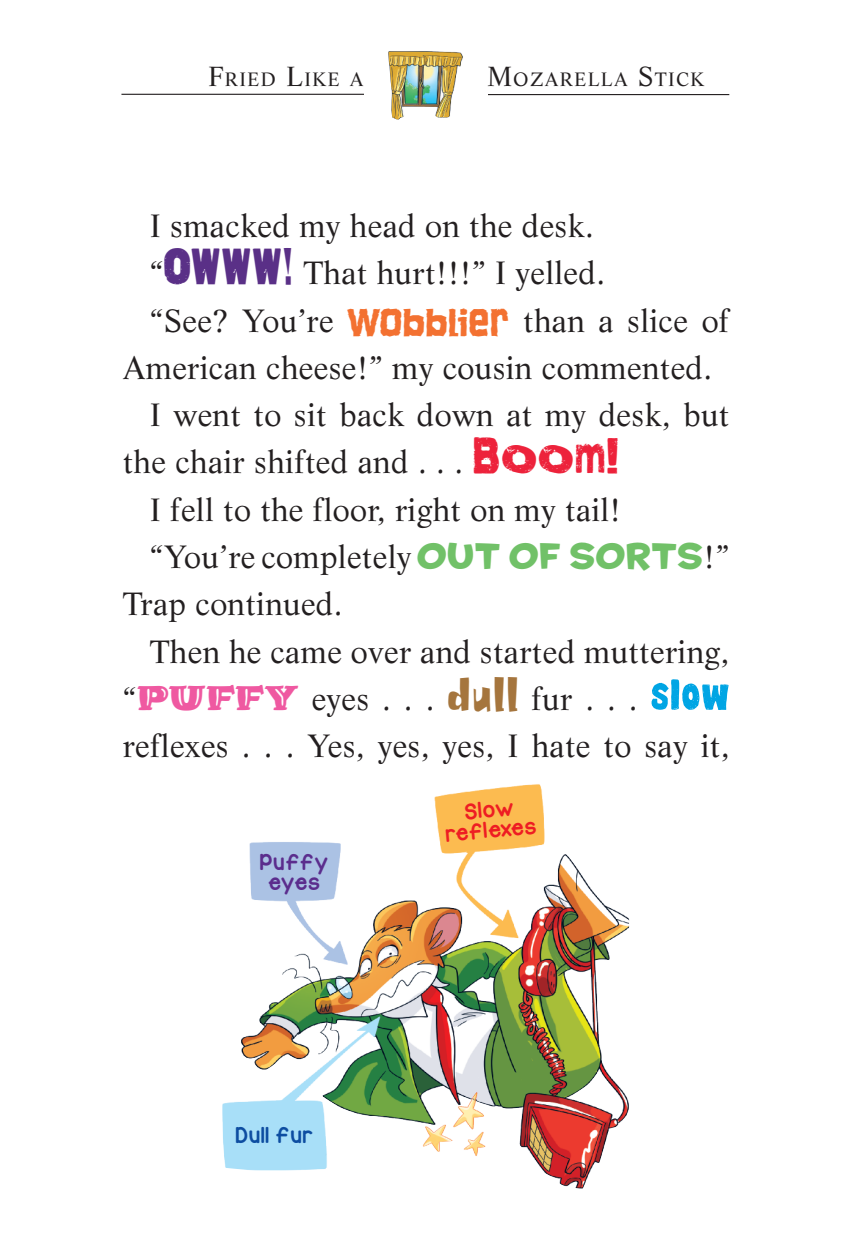
<style>
.page{position:relative;width:851px;height:1236px;background:#fff}
.page>*{position:absolute;margin:0;border:0;box-sizing:border-box;transform-origin:0 0}
.t1{font:31.5px "Life LT Std";letter-spacing:.01em;color:#231f20}
.t2{font:18.9px "Life LT Std";letter-spacing:.07em;color:#231f20}
.t3{font:18px/20.2px "KG Cornerofthe Sky";color:#ee1d23;text-align:center}
.t4{font:18px/20.2px "KG Cornerofthe Sky";letter-spacing:.035em;color:#5b2d8d;text-align:center}
.t5{font:18px "KG Cornerofthe Sky";letter-spacing:.04em;color:#0d4da1}
.s1{font-size:27px}
.s2{font-family:"Goshen";font-size:45px;color:#5a3087}
.s3{font-family:"Lavaman";font-size:40.5px;color:#f37131}
.s4{font-family:"KG Morethan Enough";font-size:49.5px;color:#ed223b}
.s5{font-family:"Housearama Kingpin";font-size:33.75px;color:#71c168}
.s6{font-family:"Hornpype ITC Std";font-size:36px;color:#ef59a1}
.s7{font-family:"Tabitha";font-size:45px;color:#a5753d}
.s8{font-family:"KG Dancingonthe Rooftop";font-size:54px;color:#00a5e4}
</style>
<div class="page">
<hr style="left:121px;top:94px;width:254px;height:1px;background:#231f20">
<hr style="left:476px;top:94px;width:253px;height:1px;background:#231f20">
<div style="left:363px;top:0;width:124px;height:137px;background:#fff"></div>
<img style="left:222px;top:784px;width:407px;height:404px">
<img style="left:452px;top:1099px;width:32px;height:30px">
<svg style="left:471px;top:1091px;width:7px;height:10px"></svg>
<img style="left:463px;top:1130px;width:23px;height:26px">
<img style="left:422px;top:1123px;width:31px;height:28px">
<img style="left:388px;top:51px;width:75px;height:69px">
<p class="t2" style="left:208px;top:71px;width:157px"><span class="s1">F</span>ried <span class="s1">L</span>ike a</p>
<p class="t2" style="left:487px;top:71px;width:218px"><span class="s1">M</span>ozareLLa <span class="s1">S</span>tick</p>
<p class="t1" style="left:150px;top:213px;width:445px">I smacked my head on the desk.</p>
<p class="t1" style="left:150px;top:260px;width:457px">“<span class="s2">OWWW!</span> That hurt!!!” I yelled.</p>
<p class="t1" style="left:150px;top:308px;width:581px">“See? You’re <span class="s3">WOBBLIER</span> than a slice of</p>
<p class="t1" style="left:123px;top:355px;width:591px">American cheese!” my cousin commented.</p>
<p class="t1" style="left:150px;top:402px;width:581px">I went to sit back down at my desk, but</p>
<p class="t1" style="left:123px;top:449px;width:499px">the chair shifted and . . . <span class="s4">BOOM!</span></p>
<p class="t1" style="left:150px;top:497px;width:473px">I fell to the floor, right on my tail!</p>
<p class="t1" style="left:150px;top:544px;width:581px">“You’re completely <span class="s5">OUT OF SORTS</span>!”</p>
<p class="t1" style="left:123px;top:591px;width:221px">Trap continued.</p>
<p class="t1" style="left:150px;top:638px;width:581px">Then he came over and started muttering,</p>
<p class="t1" style="left:123px;top:686px;width:608px">“<span class="s6">PUFFY</span> eyes . . . <span class="s7">dull</span> fur . . . <span class="s8">slow</span></p>
<p class="t1" style="left:123px;top:733px;width:608px">reflexes . . . Yes, yes, yes, I hate to say it,</p>
<p class="t4" style="left:260px;top:853px;width:70px">Puffy eyes</p>
<p class="t5" style="left:235px;top:1126px;width:79px">Dull fur</p>
<p class="t3" style="left:443px;top:805px;width:93px;rotate:-5deg">Slow reflexes</p>
</div>
